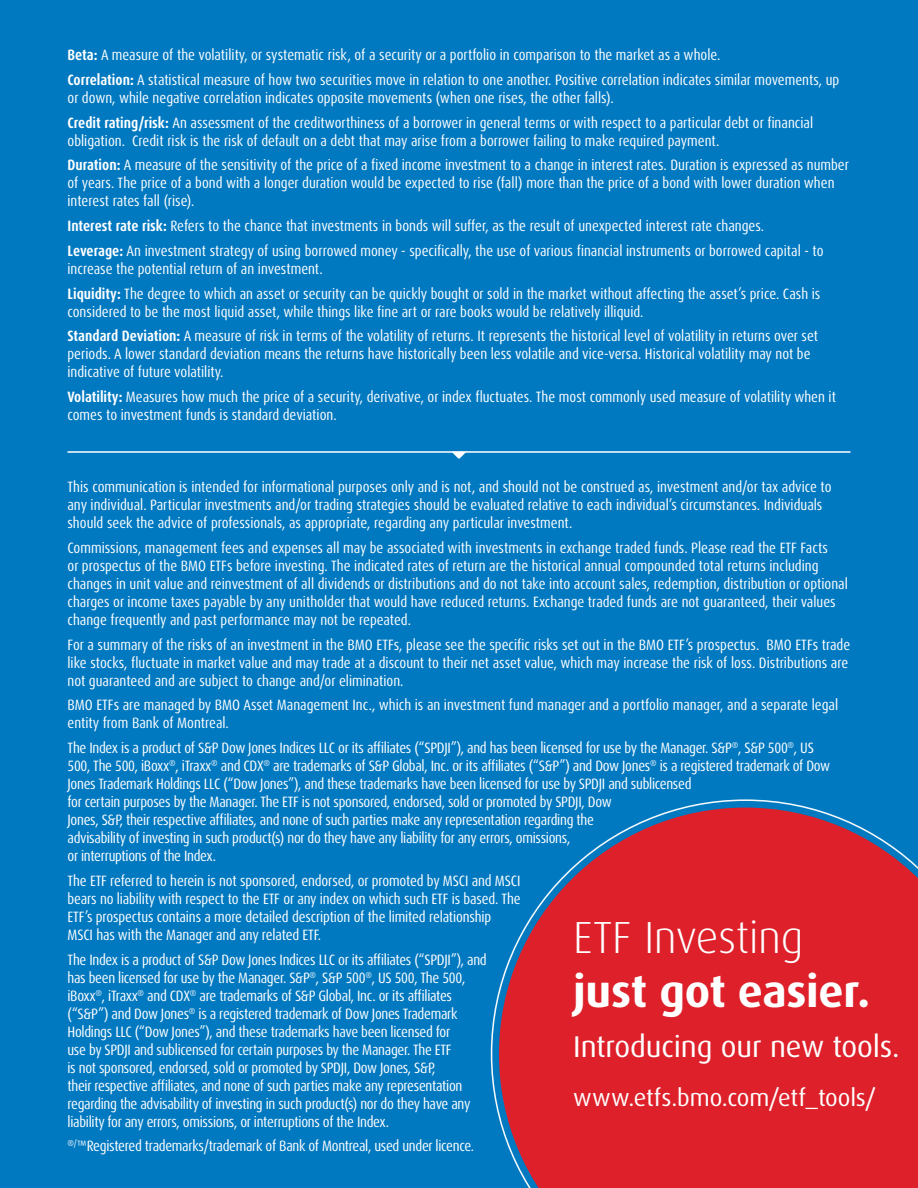
<style>
.page{position:relative;width:918px;height:1188px;background:#0079c1}
.page>*{position:absolute;margin:0;border:0;box-sizing:border-box;transform-origin:0 0}
.t1{font:700 45px/54px "Dax Pro";letter-spacing:-.005em;color:#fff}
.t2{font:30px "Dax Pro";letter-spacing:-.005em;color:#fff}
.t3{font:24px "Dax Pro";color:#fff}
.Disclaimer{font:condensed 15px/18px "Dax Pro";color:#fff}
.Disclaimer-2{font:condensed 15px/18px "Dax Pro";letter-spacing:-.02em;color:#fff}
.s1{font-weight:700}
.s2{font-weight:300}
</style>
<div class="page">
<svg style="left:491px;top:799px;width:427px;height:389px"></svg>
<hr style="left:67px;top:451px;width:783px;height:2px;background:#fff">
<svg style="left:451px;top:452px;width:16px;height:7px"></svg>
<p class="Disclaimer" style="left:67px;top:46px;width:655px"><span class="s1">Beta:</span> A measure of the volatility, or systematic risk, of a security or a portfolio in comparison to the market as a whole.</p>
<p class="Disclaimer" style="left:67px;top:71px;width:773px"><span class="s1">Correlation:</span> A statistical measure of how two securities move in relation to one another. Positive correlation indicates similar movements, up or down, while negative correlation indicates opposite movements (when one rises, the other falls).</p>
<p class="Disclaimer" style="left:67px;top:114px;width:747px"><span class="s1">Credit rating/risk:</span> An assessment of the creditworthiness of a borrower in general terms or with respect to a particular debt or financial obligation. Credit risk is the risk of default on a debt that may arise from a borrower failing to make required payment.</p>
<p class="Disclaimer" style="left:67px;top:156px;width:783px"><span class="s1">Duration:</span> A measure of the sensitivity of the price of a fixed income investment to a change in interest rates. Duration is expressed as number of years. The price of a bond with a longer duration would be expected to rise (fall) more than the price of a bond with lower duration when interest rates fall (rise).</p>
<p class="Disclaimer" style="left:67px;top:217px;width:698px"><span class="s1">Interest rate risk:</span> Refers to the chance that investments in bonds will suffer, as the result of unexpected interest rate changes.</p>
<p class="Disclaimer" style="left:67px;top:242px;width:758px"><span class="s1">Leverage:</span> An investment strategy of using borrowed money - specifically, the use of various financial instruments or borrowed capital - to increase the potential return of an investment.</p>
<p class="Disclaimer" style="left:67px;top:285px;width:754px"><span class="s1">Liquidity:</span> The degree to which an asset or security can be quickly bought or sold in the market without affecting the asset’s price. Cash is considered to be the most liquid asset, while things like fine art or rare books would be relatively illiquid.</p>
<p class="Disclaimer" style="left:67px;top:327px;width:752px"><span class="s1">Standard Deviation:</span> A measure of risk in terms of the volatility of returns. It represents the historical level of volatility in returns over set periods. A lower standard deviation means the returns have historically been less volatile and vice-versa. Historical volatility may not be indicative of future volatility.</p>
<p class="Disclaimer" style="left:67px;top:388px;width:770px"><span class="s1">Volatility:</span> Measures how much the price of a security, derivative, or index fluctuates. The most commonly used measure of volatility when it comes to investment funds is standard deviation.</p>
<p class="Disclaimer" style="left:67px;top:478px;width:766px">This communication is intended for informational purposes only and is not, and should not be construed as, investment and/or tax advice to any individual. Particular investments and/or trading strategies should be evaluated relative to each individual’s circumstances. Individuals should seek the advice of professionals, as appropriate, regarding any particular investment.</p>
<p class="Disclaimer" style="left:67px;top:539px;width:782px">Commissions, management fees and expenses all may be associated with investments in exchange traded funds. Please read the ETF Facts<br>or prospectus of the BMO ETFs before investing. The indicated rates of return are the historical annual compounded total returns including changes in unit value and reinvestment of all dividends or distributions and do not take into account sales, redemption, distribution or optional charges or income taxes payable by any unitholder that would have reduced returns. Exchange traded funds are not guaranteed, their values change frequently and past performance may not be repeated.</p>
<p class="Disclaimer" style="left:67px;top:636px;width:784px">For a summary of the risks of an investment in the BMO ETFs, please see the specific risks set out in the BMO ETF’s prospectus. BMO ETFs trade like stocks, fluctuate in market value and may trade at a discount to their net asset value, which may increase the risk of loss. Distributions are not guaranteed and are subject to change and/or elimination.</p>
<p class="Disclaimer" style="left:67px;top:696px;width:772px">BMO ETFs are managed by BMO Asset Management Inc., which is an investment fund manager and a portfolio manager, and a separate legal entity from Bank of Montreal.</p>
<p class="Disclaimer-2" style="left:67px;top:739px;width:764px">The Index is a product of S&amp;P Dow Jones Indices LLC or its affiliates (“SPDJI”), and has been licensed for use by the Manager. S&amp;P<sup>®</sup>, S&amp;P 500<sup>®</sup>, US 500, The 500, iBoxx<sup>®</sup>, iTraxx<sup>®</sup> and CDX<sup>®</sup> are trademarks of S&amp;P Global, Inc. or its affiliates (“S&amp;P”) and Dow Jones<sup>®</sup> is a registered trademark of Dow Jones Trademark Holdings LLC (“Dow Jones”), and these trademarks have been licensed for use by SPDJI and sublicensed<br>for certain purposes by the Manager. The ETF is not sponsored, endorsed, sold or promoted by SPDJI, Dow<br>Jones, S&amp;P, their respective affiliates, and none of such parties make any representation regarding the<br>advisability of investing in such product(s) nor do they have any liability for any errors, omissions,<br>or interruptions of the Index.</p>
<p class="Disclaimer" style="left:67px;top:872px;width:455px">The ETF referred to herein is not sponsored, endorsed, or promoted by MSCI and MSCI bears no liability with respect to the ETF or any index on which such ETF is based. The ETF’s prospectus contains a more detailed description of the limited relationship<br>MSCI has with the Manager and any related ETF.</p>
<p class="Disclaimer-2" style="left:67px;top:951px;width:421px">The Index is a product of S&amp;P Dow Jones Indices LLC or its affiliates (“SPDJI”), and has been licensed for use by the Manager. S&amp;P<sup>®</sup>, S&amp;P 500<sup>®</sup>, US 500, The 500, iBoxx<sup>®</sup>, iTraxx<sup>®</sup> and CDX<sup>®</sup> are trademarks of S&amp;P Global, Inc. or its affiliates (“S&amp;P”) and Dow Jones<sup>®</sup> is a registered trademark of Dow Jones Trademark Holdings LLC (“Dow Jones”), and these trademarks have been licensed for<br>use by SPDJI and sublicensed for certain purposes by the Manager. The ETF<br>is not sponsored, endorsed, sold or promoted by SPDJI, Dow Jones, S&amp;P,<br>their respective affiliates, and none of such parties make any representation regarding the advisability of investing in such product(s) nor do they have any liability for any errors, omissions, or interruptions of the Index.</p>
<p class="Disclaimer-2" style="left:67px;top:1137px;width:408px"><sup>®/</sup>™Registered trademarks/trademark of Bank of Montreal, used under licence.</p>
<p class="t1" style="left:573px;top:911px;width:299px"><span class="s2">ETF Investing </span>just got easier.</p>
<p class="t2" style="left:573px;top:1027px;width:328px">Introducing our new tools.</p>
<p class="t3" style="left:573px;top:1082px;width:304px">www.etfs.bmo.com/etf_tools/</p>
</div>
